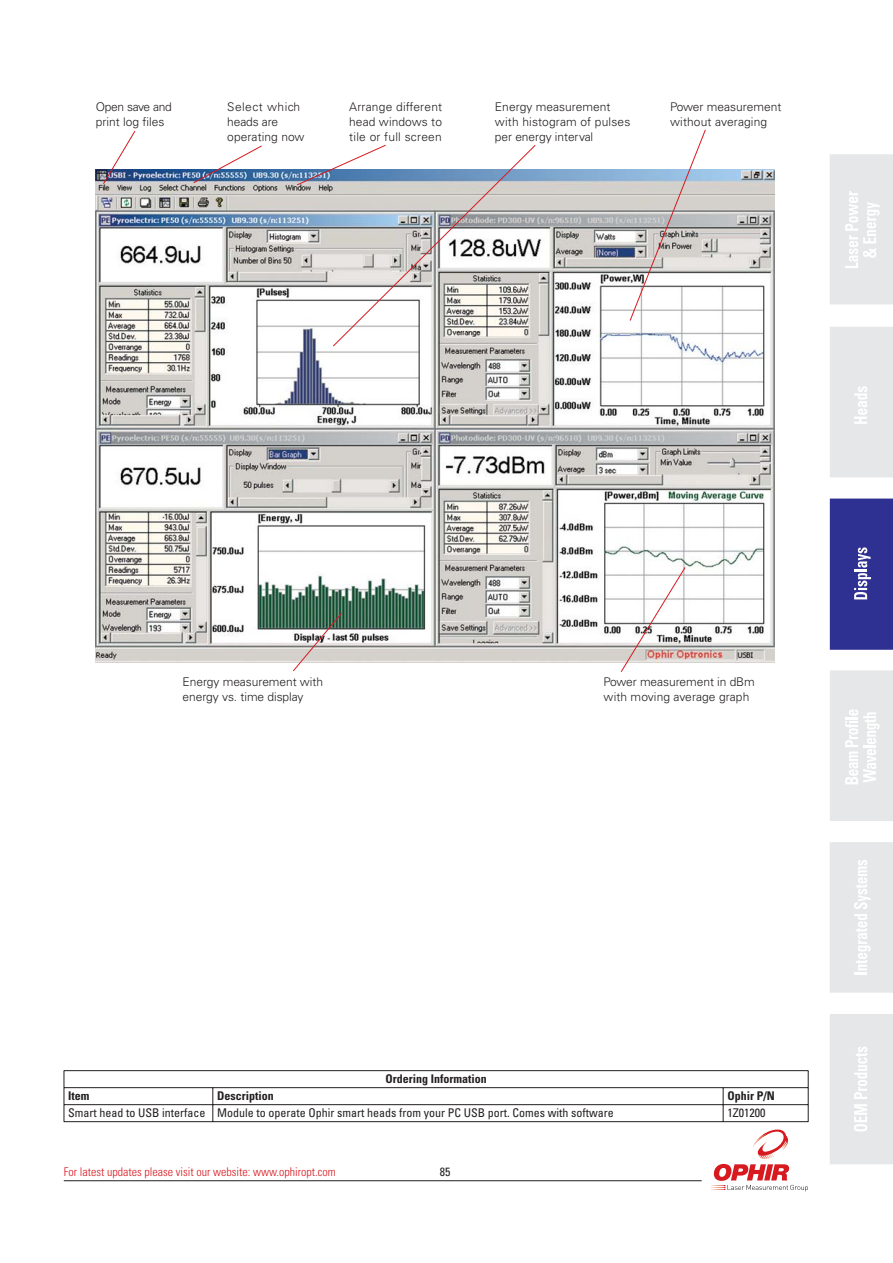
<style>
.page{position:relative;width:893px;height:1263px;background:#fff}
.page>*{position:absolute;margin:0;border:0;box-sizing:border-box;transform-origin:0 0}
.t1{font:300 12px/15px "Univers";color:#231f20}
.t2{font:condensed 12px "Univers";color:#231f20}
.t3{font:300 condensed 12px "Univers";color:#d71920}
.t4{font:700 condensed 12px "Univers";color:#231f20}
</style>
<div class="page">
<svg style="left:830px;top:154px;width:63px;height:150px;background:#e7e8e9"></svg>
<div style="left:830px;top:327px;width:63px;height:150px;background:#e6e7e8"></div>
<div style="left:830px;top:499px;width:63px;height:151px;background:#2e3092"></div>
<svg style="left:830px;top:670px;width:63px;height:151px;background:#e8e9ea"></svg>
<svg style="left:830px;top:842px;width:63px;height:151px;background:#e7e8e9"></svg>
<div style="left:830px;top:1014px;width:63px;height:150px;background:#e6e7e8"></div>
<hr style="left:64px;top:1070px;width:744px;height:1px;background:#231f20">
<svg style="left:64px;top:1071px;width:745px;height:120px"></svg>
<img style="left:96px;top:169px;width:679px;height:494px">
<svg style="left:103px;top:129px;width:603px;height:218px"></svg>
<svg style="left:293px;top:567px;width:393px;height:105px"></svg>
<p class="t1" style="left:96px;top:100px;width:77px">Open save and print log files</p>
<p class="t1" style="left:227px;top:100px;width:79px">Select which heads are operating now</p>
<p class="t1" style="left:349px;top:100px;width:95px;text-align:justify">Arrange different head windows to tile or full screen</p>
<p class="t1" style="left:495px;top:100px;width:137px">Energy measurement with histogram of pulses per energy interval</p>
<p class="t1" style="left:670px;top:100px;width:113px">Power measurement without averaging</p>
<p class="t1" style="left:183px;top:675px;width:142px">Energy measurement with energy vs. time display</p>
<p class="t1" style="left:603px;top:676px;width:153px">Power measurement in dBm with moving average graph</p>
<p class="t4" style="left:385px;top:1074px;width:103px">Ordering Information</p>
<p class="t4" style="left:68px;top:1091px;width:23px">Item</p>
<p class="t4" style="left:217px;top:1091px;width:58px">Description</p>
<p class="t4" style="left:727px;top:1091px;width:49px">Ophir P/N</p>
<p class="t2" style="left:68px;top:1108px;width:547px">Smart head to USB interface Module to operate Ophir smart heads from your PC USB port. Comes with software</p>
<p class="t2" style="left:727px;top:1108px;width:39px">1Z01200</p>
<p class="t3" style="left:64px;top:1167px;width:273px">For latest updates please visit our website: www.ophiropt.com</p>
<p class="t2" style="left:440px;top:1167px;width:12px">85</p>
</div>
